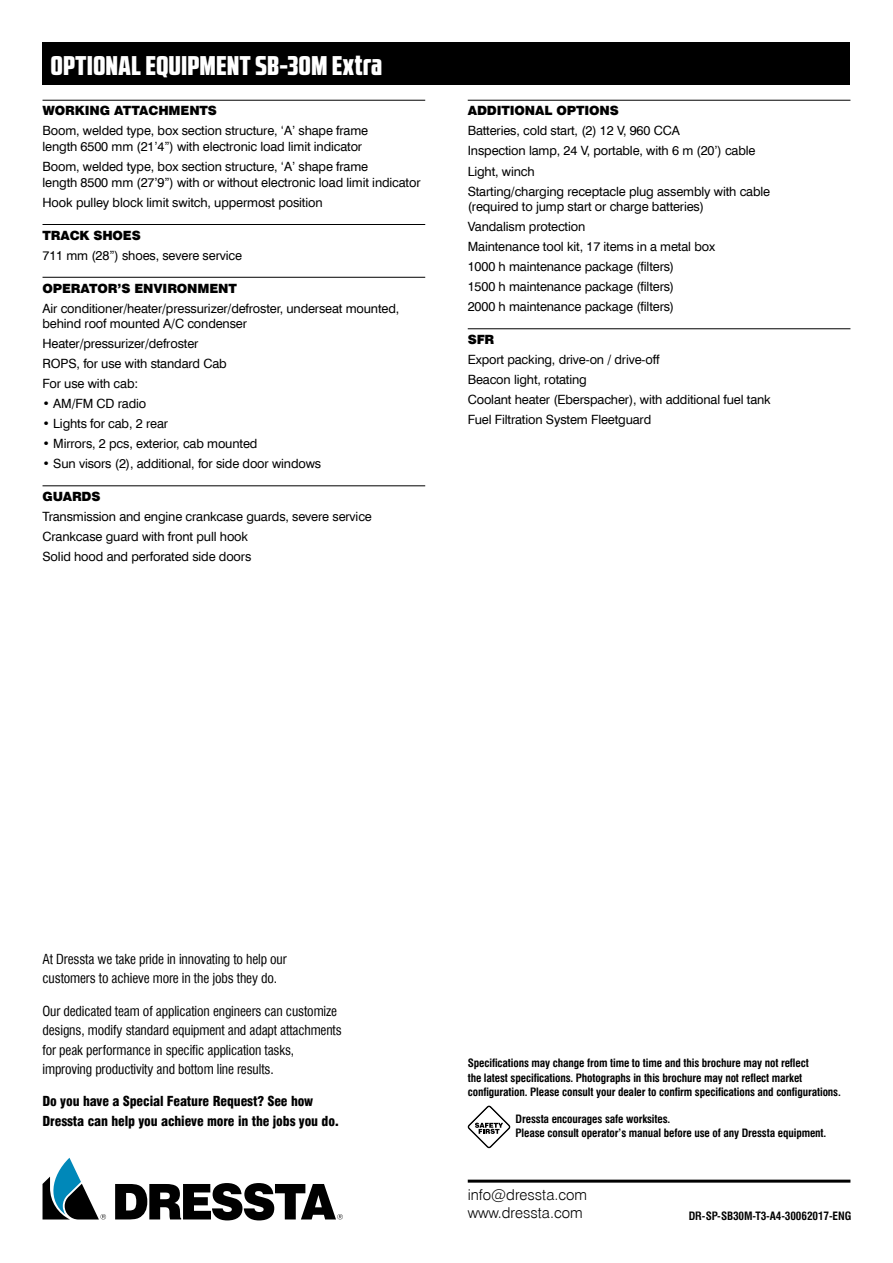
<style>
.page{position:relative;width:893px;height:1263px;background:#fff}
.page>*{position:absolute;margin:0;border:0;box-sizing:border-box;transform-origin:0 0}
.t1{font:27px "RB No 2.1 b Black DEMO";letter-spacing:.025em;color:#fff}
.t2{font:15px/18px "Swis 721 Lt EU";color:#000}
.t3{font:13.5px/19.5px "Swis 721 Cn EU";letter-spacing:-.01em;color:#000}
.t4{font:13.5px/19.5px "Swis 721 Blk Cn EU";letter-spacing:-.01em;color:#000}
.t5{font:12.75px/20px "Swis 721 EU";letter-spacing:-.01em;color:#000}
.t6{font:12.75px "Swis 721 Blk EU";letter-spacing:-.01em;color:#000}
.t7{font:700 11.25px/14.2px "Swis 721 Cn EU";letter-spacing:-.01em;color:#000}
</style>
<div class="page">
<div style="left:43px;top:43px;width:807px;height:42px;background:#000"></div>
<hr style="left:43px;top:100px;width:382px;height:1px;background:#000">
<hr style="left:43px;top:224px;width:382px;height:1px;background:#000">
<hr style="left:43px;top:277px;width:382px;height:1px;background:#000">
<hr style="left:43px;top:485px;width:382px;height:1px;background:#000">
<hr style="left:468px;top:100px;width:382px;height:1px;background:#000">
<hr style="left:468px;top:328px;width:382px;height:1px;background:#000">
<svg style="left:115px;top:1183px;width:228px;height:37px"></svg>
<svg style="left:43px;top:1158px;width:63px;height:61px"></svg>
<hr style="left:468px;top:1179px;width:382px;height:3px;background:#000">
<svg style="left:468px;top:1106px;width:42px;height:42px"></svg>
<h1 class="t1" style="left:51px;top:54px;width:333px">OPTIONAL EQUIPMENT SB-30M Extra</h1>
<p class="t6" style="left:43px;top:103px;width:176px">WORKING ATTACHMENTS</p>
<p class="t5" style="left:43px;top:123px;width:327px;line-height:15.8px">Boom, welded type, box section structure, ‘A’ shape frame length 6500 mm (21’4”) with electronic load limit indicator</p>
<p class="t5" style="left:43px;top:159px;width:380px;line-height:15.8px">Boom, welded type, box section structure, ‘A’ shape frame<br>length 8500 mm (27’9”) with or without electronic load limit indicator</p>
<p class="t5" style="left:43px;top:193px;width:282px">Hook pulley block limit switch, uppermost position</p>
<p class="t6" style="left:43px;top:227px;width:100px">TRACK SHOES</p>
<p class="t5" style="left:43px;top:246px;width:201px">711 mm (28”) shoes, severe service</p>
<p class="t6" style="left:43px;top:280px;width:196px">OPERATOR’S ENVIRONMENT</p>
<p class="t5" style="left:43px;top:300px;width:358px;line-height:15.8px">Air conditioner/heater/pressurizer/defroster, underseat mounted, behind roof mounted A/C condenser</p>
<p class="t5" style="left:43px;top:334px;width:186px">Heater/pressurizer/defroster<br>ROPS, for use with standard Cab<br>For use with cab:</p>
<p class="t5" style="left:43px;top:394px;width:105px">• AM/FM CD radio</p>
<p class="t5" style="left:43px;top:414px;width:127px">• Lights for cab, 2 rear</p>
<p class="t5" style="left:43px;top:434px;width:216px">• Mirrors, 2 pcs, exterior, cab mounted</p>
<p class="t5" style="left:43px;top:454px;width:280px">• Sun visors (2), additional, for side door windows</p>
<p class="t6" style="left:43px;top:488px;width:60px">GUARDS</p>
<p class="t5" style="left:43px;top:507px;width:331px">Transmission and engine crankcase guards, severe service<br>Crankcase guard with front pull hook<br>Solid hood and perforated side doors</p>
<p class="t6" style="left:468px;top:103px;width:153px">ADDITIONAL OPTIONS</p>
<p class="t5" style="left:468px;top:121px;width:304px">Batteries, cold start, (2) 12 V, 960 CCA<br>Inspection lamp, 24 V, portable, with 6 m (20’) cable Light, winch<br>Starting/charging receptacle plug assembly with cable</p>
<p class="t5" style="left:468px;top:197px;width:249px">(required to jump start or charge batteries)<br>Vandalism protection<br>Maintenance tool kit, 17 items in a metal box 1000 h maintenance package (filters)<br>1500 h maintenance package (filters)<br>2000 h maintenance package (filters)</p>
<p class="t6" style="left:468px;top:331px;width:28px">SFR</p>
<p class="t5" style="left:468px;top:350px;width:305px">Export packing, drive-on / drive-off<br>Beacon light, rotating<br>Coolant heater (Eberspacher), with additional fuel tank Fuel Filtration System Fleetguard</p>
<p class="t3" style="left:43px;top:949px;width:246px">At Dressta we take pride in innovating to help our customers to achieve more in the jobs they do.</p>
<p class="t3" style="left:43px;top:1001px;width:301px">Our dedicated team of application engineers can customize designs, modify standard equipment and adapt attachments for peak performance in specific application tasks, improving productivity and bottom line results.</p>
<p class="t4" style="left:43px;top:1092px;width:298px">Do you have a Special Feature Request? See how<br>Dressta can help you achieve more in the jobs you do.</p>
<p class="t7" style="left:468px;top:1056px;width:375px">Specifications may change from time to time and this brochure may not reflect<br>the latest specifications. Photographs in this brochure may not reflect market configuration. Please consult your dealer to confirm specifications and configurations.</p>
<p class="t7" style="left:516px;top:1112px;width:312px">Dressta encourages safe worksites.<br>Please consult operator’s manual before use of any Dressta equipment.</p>
<p class="t2" style="left:468px;top:1186px;width:121px">info@dressta.com www.dressta.com</p>
<p class="t7" style="left:689px;top:1210px;width:164px">DR-SP-SB30M-T3-A4-30062017-ENG</p>
</div>
